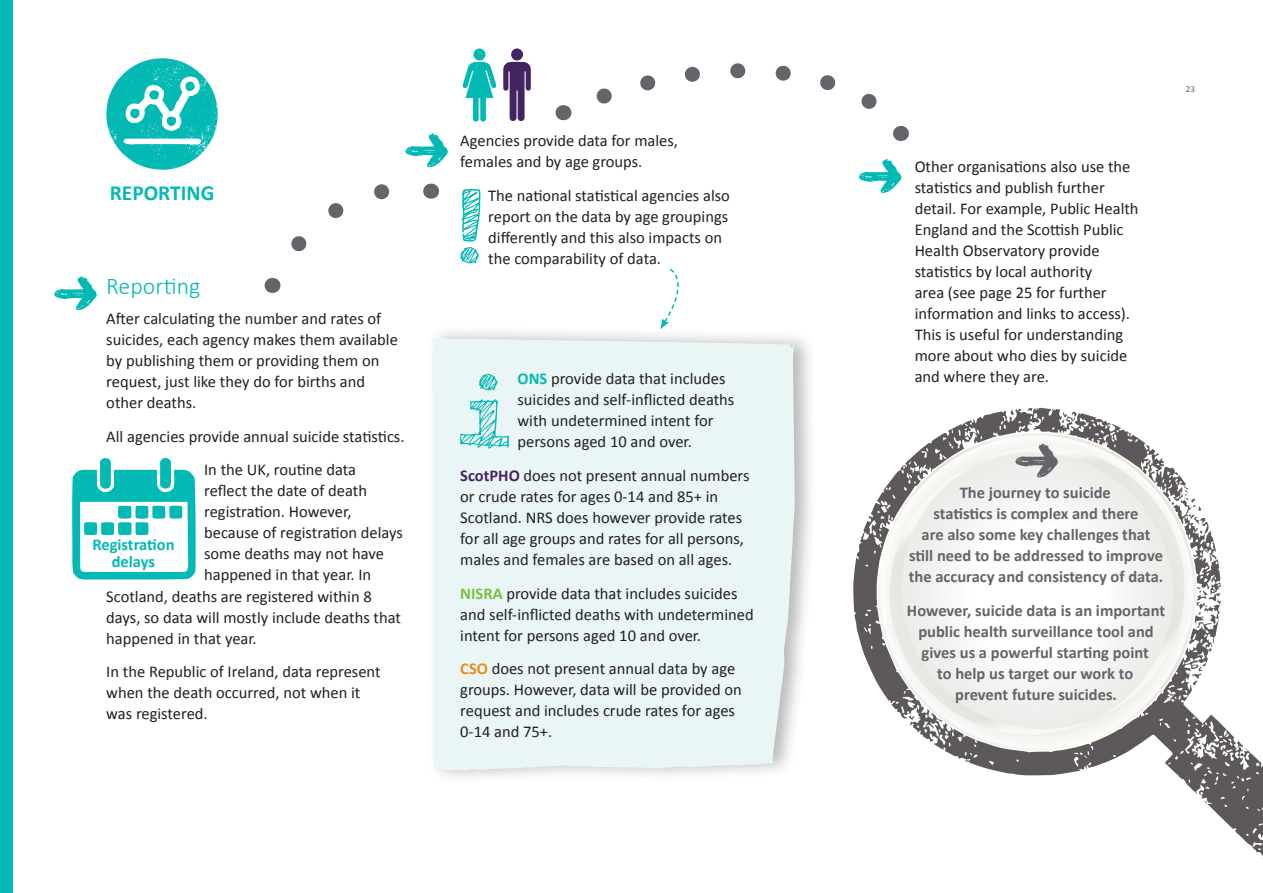
<style>
.page{position:relative;width:1263px;height:893px;background:#fff}
.page>*{position:absolute;margin:0;border:0;box-sizing:border-box;transform-origin:0 0}
.t1{font:300 24px "Calibri";color:#03b9b4}
.t2{font:700 21.45px "Calibri";color:#03b9b4}
.t3{font:16.5px/21px "Calibri";color:#231f20}
.t4{font:700 16.5px/21px "Calibri";color:#64656a;text-align:center}
.t5{font:700 16.5px/16.5px "Calibri";color:#03b9b4;text-align:center}
.t6{font:9px "Calibri";color:#57585a}
.s1{font-weight:700;color:#03b9b4}
.s2{font-weight:700;color:#442361}
.s3{font-weight:700;color:#79c142}
.s4{font-weight:700;color:#eb8c1b}
</style>
<div class="page">
<svg style="left:853px;top:407px;width:410px;height:452px"></svg>
<svg style="left:862px;top:417px;width:349px;height:350px"></svg>
<svg style="left:878px;top:464px;width:218px;height:290px"></svg>
<svg style="left:978px;top:434px;width:218px;height:284px"></svg>
<div style="left:428px;top:324px;width:390px;height:460px;background:#231f20;opacity:.31"></div>
<div style="left:433px;top:338px;width:362px;height:433px;background:#eaf6f5"></div>
<svg style="left:106px;top:58px;width:112px;height:112px"></svg>
<svg style="left:291px;top:184px;width:99px;height:68px"></svg>
<svg style="left:272px;top:278px;width:1px;height:15px"></svg>
<svg style="left:431px;top:184px;width:1px;height:15px"></svg>
<svg style="left:900px;top:126px;width:1px;height:15px"></svg>
<svg style="left:563px;top:63px;width:314px;height:58px"></svg>
<svg style="left:54px;top:276px;width:43px;height:34px"></svg>
<svg style="left:405px;top:133px;width:43px;height:34px"></svg>
<svg style="left:1010px;top:408px;width:211px;height:217px"></svg>
<svg style="left:859px;top:159px;width:42px;height:34px"></svg>
<svg style="left:72px;top:458px;width:124px;height:122px"></svg>
<svg style="left:503px;top:62px;width:28px;height:59px"></svg>
<div style="left:511px;top:48px;width:12px;height:13px;background:#442361;border-radius:50%"></div>
<svg style="left:462px;top:62px;width:34px;height:60px"></svg>
<div style="left:473px;top:48px;width:12px;height:13px;background:#03b9b4;border-radius:50%"></div>
<div style="left:0;top:0;width:13px;height:893px;background:#03b9b4"></div>
<svg style="left:460px;top:188px;width:21px;height:75px"></svg>
<svg style="left:460px;top:374px;width:49px;height:74px;background:#bbe9e7"></svg>
<svg style="left:660px;top:268px;width:22px;height:61px"></svg>
<h2 class="t2" style="left:110px;top:179px;width:106px">REPORTING</h2>
<h1 class="t1" style="left:106px;top:272px;width:96px">Reporting</h1>
<p class="t3" style="left:106px;top:308px;width:293px">After calculating the number and rates of suicides, each agency makes them available by publishing them or providing them on request, just like they do for births and other deaths.</p>
<p class="t3" style="left:204px;top:419px;width:202px;line-height:33.8px;text-indent:-98px">All agencies provide annual suicide statistics.<br>In the UK, routine data</p>
<p class="t3" style="left:204px;top:481px;width:164px">reflect the date of death</p>
<p class="t3" style="left:204px;top:502px;width:149px">registration. However,</p>
<p class="t3" style="left:204px;top:523px;width:200px">because of registration delays</p>
<p class="t3" style="left:204px;top:544px;width:181px">some deaths may not have</p>
<p class="t3" style="left:204px;top:565px;width:168px">happened in that year. In</p>
<p class="t3" style="left:106px;top:586px;width:267px">Scotland, deaths are registered within 8</p>
<p class="t3" style="left:106px;top:607px;width:296px">days, so data will mostly include deaths that</p>
<p class="t3" style="left:106px;top:628px;width:152px">happened in that year.</p>
<p class="t3" style="left:106px;top:661px;width:276px">In the Republic of Ireland, data represent when the death occurred, not when it was registered.</p>
<p class="t5" style="left:92px;top:537px;width:84px">Registration delays</p>
<p class="t3" style="left:460px;top:130px;width:219px">Agencies provide data for males, females and by age groups.</p>
<p class="t3" style="left:488px;top:185px;width:243px">The national statistical agencies also report on the data by age groupings differently and this also impacts on the comparability of data.</p>
<p class="t3" style="left:517px;top:368px;width:218px"><span class="s1">ONS</span> provide data that includes suicides and self-inflicted deaths with undetermined intent for persons aged 10 and over.</p>
<p class="t3" style="left:460px;top:465px;width:291px"><span class="s2">ScotPHO</span> does not present annual numbers or crude rates for ages 0-14 and 85+ in Scotland. NRS does however provide rates for all age groups and rates for all persons, males and females are based on all ages.</p>
<p class="t3" style="left:460px;top:583px;width:295px"><span class="s3">NISRA</span> provide data that includes suicides and self-inflicted deaths with undetermined intent for persons aged 10 and over.</p>
<p class="t3" style="left:460px;top:658px;width:283px"><span class="s4">CSO</span> does not present annual data by age groups. However, data will be provided on request and includes crude rates for ages 0-14 and 75+.</p>
<p class="t3" style="left:915px;top:156px;width:225px">Other organisations also use the statistics and publish further detail. For example, Public Health<br>England and the Scottish Public<br>Health Observatory provide statistics by local authority<br>area (see page 25 for further information and links to access).<br>This is useful for understanding more about who dies by suicide and where they are.</p>
<p class="t6" style="left:1186px;top:83px;width:11px">23</p>
<p class="t4" style="left:909px;top:482px;width:256px">The journey to suicide<br>statistics is complex and there<br>are also some key challenges that still need to be addressed to improve the accuracy and consistency of data.</p>
<p class="t4" style="left:907px;top:600px;width:260px">However, suicide data is an important public health surveillance tool and gives us a powerful starting point<br>to help us target our work to<br>prevent future suicides.</p>
</div>
